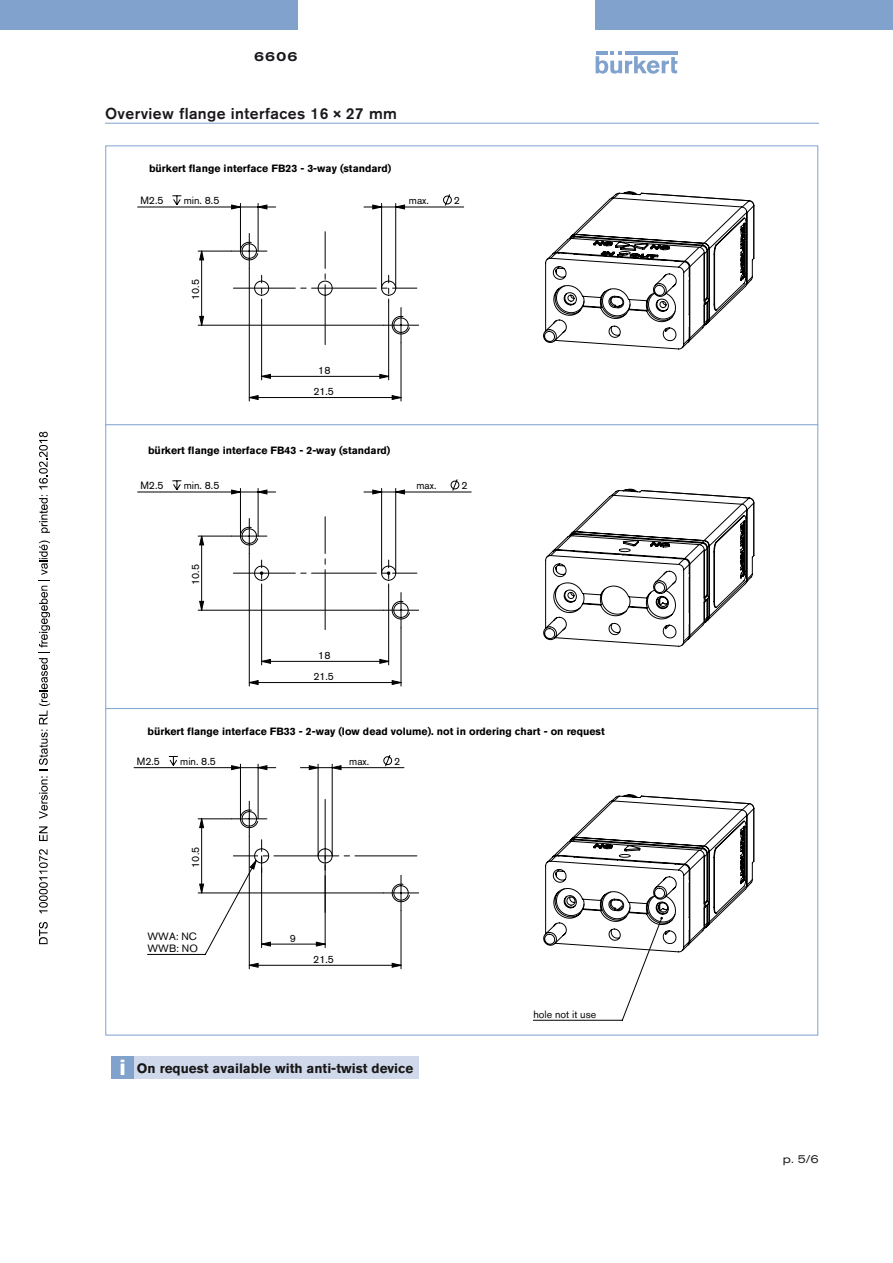
<style>
.page{position:relative;width:893px;height:1263px;background:#fff}
.page>*{position:absolute;margin:0;border:0;box-sizing:border-box;transform-origin:0 0}
.t1{font:500 15.75px "Akzidenz Grotesk BQ";letter-spacing:.025em;color:#1a171c}
.t2{font:700 13.5px "Akzidenz Grotesk BQ";color:#181716}
.t3{font:500 expanded 13.5px "Akzidenz Grotesk BQ";color:#1a171c}
.t4{font:expanded 11.25px "Akzidenz Grotesk BQ";color:#1a171c}
.t5{font:700 10.5px "Akzidenz Grotesk BQ";color:#010102}
.t6{font:10.5px/12.3px "Akzidenz Grotesk BQ";color:#010102}
.s1{font-weight:500;font-stretch:expanded;font-size:22.5px;color:#fff}
</style>
<div class="page">
<svg style="left:596px;top:51px;width:81px;height:23px"></svg>
<hr style="left:625px;top:51px;width:52px;height:3px;background:#80a2cd">
<div style="left:0;top:0;width:298px;height:30px;background:#80a2cd"></div>
<div style="left:595px;top:0;width:298px;height:30px;background:#80a2cd"></div>
<hr style="left:105px;top:123px;width:714px;height:1px;background:#80a2cd">
<svg style="left:172px;top:195px;width:10px;height:10px"></svg>
<svg style="left:443px;top:194px;width:9px;height:13px"></svg>
<svg style="left:147px;top:250px;width:516px;height:771px"></svg>
<hr style="left:240px;top:203px;width:1px;height:48px;background:#010102">
<hr style="left:258px;top:203px;width:1px;height:48px;background:#010102">
<hr style="left:138px;top:207px;width:102px;height:1px;background:#010102">
<hr style="left:381px;top:203px;width:1px;height:85px;background:#010102">
<hr style="left:395px;top:203px;width:1px;height:85px;background:#010102">
<hr style="left:396px;top:207px;width:68px;height:1px;background:#010102">
<hr style="left:138px;top:492px;width:102px;height:1px;background:#010102">
<hr style="left:396px;top:492px;width:75px;height:1px;background:#010102">
<hr style="left:134px;top:767px;width:106px;height:1px;background:#010102">
<hr style="left:249px;top:836px;width:1px;height:133px;background:#010102">
<hr style="left:401px;top:910px;width:1px;height:59px;background:#010102">
<hr style="left:198px;top:892px;width:185px;height:1px;background:#010102">
<hr style="left:198px;top:818px;width:34px;height:1px;background:#010102">
<hr style="left:198px;top:251px;width:34px;height:1px;background:#010102">
<hr style="left:198px;top:325px;width:185px;height:1px;background:#010102">
<hr style="left:198px;top:536px;width:34px;height:1px;background:#010102">
<hr style="left:198px;top:610px;width:185px;height:1px;background:#010102">
<svg style="left:232px;top:205px;width:173px;height:762px"></svg>
<svg style="left:199px;top:818px;width:6px;height:76px"></svg>
<svg style="left:199px;top:250px;width:6px;height:361px"></svg>
<svg style="left:233px;top:232px;width:184px;height:113px"></svg>
<svg style="left:232px;top:517px;width:187px;height:113px"></svg>
<svg style="left:543px;top:488px;width:212px;height:159px"></svg>
<svg style="left:543px;top:191px;width:212px;height:159px"></svg>
<svg style="left:233px;top:794px;width:522px;height:159px"></svg>
<div style="left:132px;top:1056px;width:287px;height:22px;background:#d0d9eb"></div>
<div style="left:112px;top:1056px;width:22px;height:22px;background:#80a2cd"></div>
<hr style="left:105px;top:424px;width:713px;height:1px;background:#80a2cd">
<hr style="left:105px;top:708px;width:713px;height:1px;background:#80a2cd">
<svg style="left:39px;top:922px;width:9px;height:22px"></svg>
<svg style="left:39px;top:849px;width:9px;height:64px"></svg>
<svg style="left:39px;top:826px;width:9px;height:15px"></svg>
<svg style="left:39px;top:540px;width:11px;height:279px"></svg>
<svg style="left:39px;top:495px;width:11px;height:38px"></svg>
<svg style="left:39px;top:432px;width:9px;height:57px"></svg>
<p class="t3" style="left:254px;top:49px;width:45px">6606</p>
<h1 class="t1" style="left:105px;top:103px;width:293px">Overview flange interfaces 16 × 27 mm</h1>
<p class="t5" style="left:149px;top:162px;width:244px">bürkert flange interface FB23 - 3-way (standard)</p>
<p class="t6" style="left:140px;top:194px;width:25px">M2.5</p>
<p class="t6" style="left:184px;top:194px;width:37px">min. 8.5</p>
<p class="t6" style="left:409px;top:194px;width:21px">max.</p>
<p class="t6" style="left:454px;top:194px;width:8px">2</p>
<p class="t6" style="left:189px;top:300px;width:22px;rotate:-90deg">10.5</p>
<p class="t6" style="left:318px;top:364px;width:14px">18</p>
<p class="t6" style="left:313px;top:385px;width:22px">21.5</p>
<p class="t5" style="left:148px;top:445px;width:244px">bürkert flange interface FB43 - 2-way (standard)</p>
<p class="t6" style="left:140px;top:479px;width:25px">M2.5</p>
<p class="t6" style="left:184px;top:479px;width:37px">min. 8.5</p>
<p class="t6" style="left:416px;top:479px;width:21px">max.</p>
<p class="t6" style="left:461px;top:479px;width:8px">2</p>
<p class="t6" style="left:189px;top:585px;width:22px;rotate:-90deg">10.5</p>
<p class="t6" style="left:318px;top:649px;width:14px">18</p>
<p class="t6" style="left:313px;top:670px;width:22px">21.5</p>
<p class="t5" style="left:147px;top:726px;width:459px">bürkert flange interface FB33 - 2-way (low dead volume). not in ordering chart - on request</p>
<p class="t6" style="left:137px;top:755px;width:25px">M2.5</p>
<p class="t6" style="left:180px;top:755px;width:37px">min. 8.5</p>
<p class="t6" style="left:349px;top:755px;width:21px">max.</p>
<p class="t6" style="left:394px;top:755px;width:8px">2</p>
<p class="t6" style="left:189px;top:868px;width:22px;rotate:-90deg">10.5</p>
<p class="t6" style="left:148px;top:930px;width:52px">WWA: NC<br>WWB: NO</p>
<p class="t6" style="left:290px;top:932px;width:8px">9</p>
<p class="t6" style="left:313px;top:953px;width:22px">21.5</p>
<p class="t2" style="left:119px;top:1061px;width:296px"><span class="s1">i</span> On request available with anti-twist device</p>
<p class="t6" style="left:533px;top:1008px;width:64px">hole not it use</p>
<p class="t4" style="left:783px;top:1153px;width:37px">p. 5/6</p>
</div>
